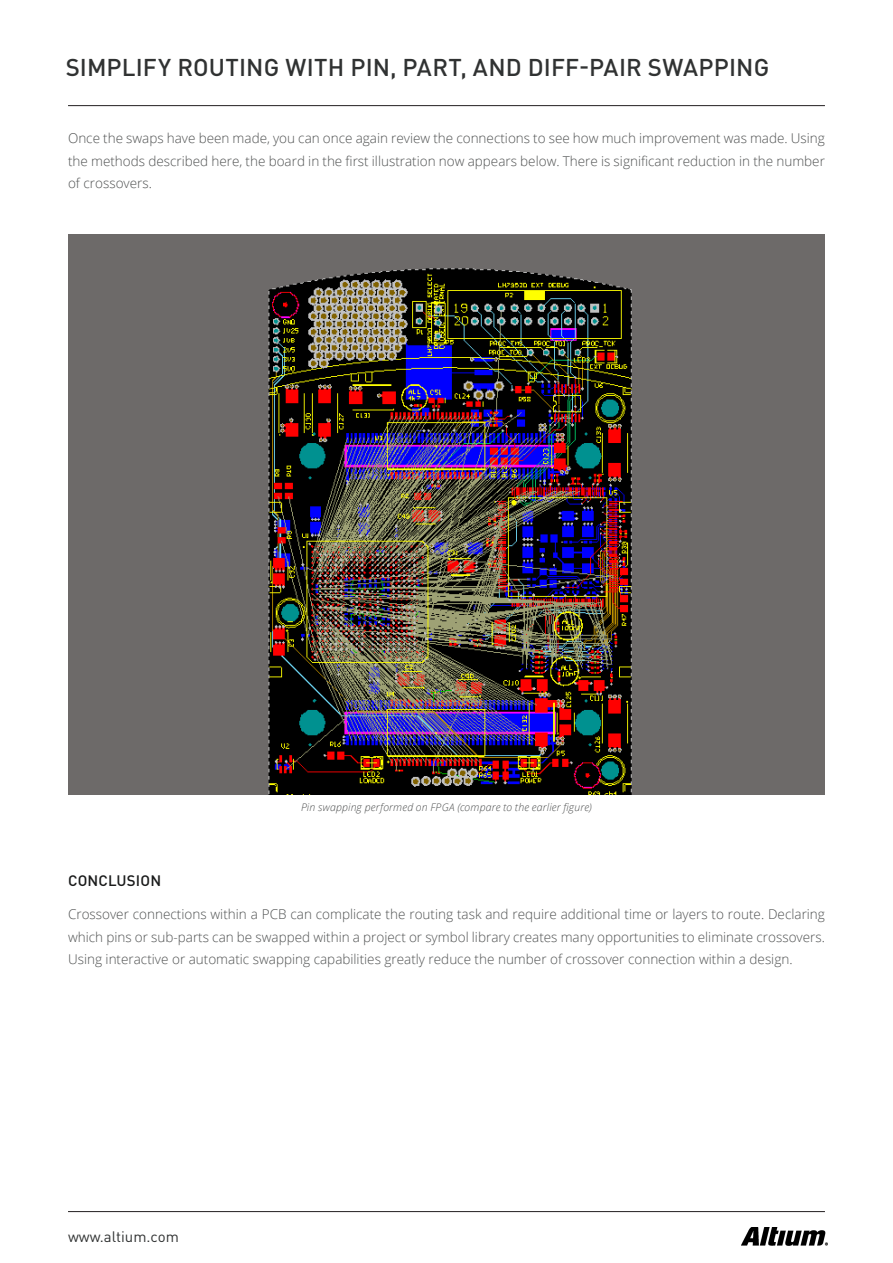
<style>
.page{position:relative;width:893px;height:1263px;background:#fff}
.page>*{position:absolute;margin:0;border:0;box-sizing:border-box;transform-origin:0 0}
.t1{font:500 24px "DIN Pro";letter-spacing:.01em;color:#303232}
.t2{font:15px "DIN Pro";color:#303232}
.Caps_Title{font:500 15px "DIN Pro";letter-spacing:.01em;color:#1a1b1b}
.Basic_Content{font:300 13.5px/22.5px "Open Sans";color:#4f5151;text-align:justify}
.t3{font:italic 300 10.5px "Open Sans";letter-spacing:.015em;color:#4f5151}
</style>
<div class="page">
<img style="left:742px;top:1227px;width:85px;height:19px">
<hr style="left:68px;top:1211px;width:757px;height:1px;background:#231f20">
<hr style="left:68px;top:105px;width:757px;height:1px;background:#231f20">
<img style="left:68px;top:234px;width:757px;height:560px">
<h1 class="t1" style="left:66px;top:51px;width:705px">SIMPLIFY ROUTING WITH PIN, PART, AND DIFF-PAIR SWAPPING</h1>
<p class="Basic_Content" style="left:68px;top:127px;width:758px">Once the swaps have been made, you can once again review the connections to see how much improvement was made. Using the methods described here, the board in the first illustration now appears below. There is significant reduction in the number of crossovers.</p>
<p class="t3" style="left:301px;top:800px;width:292px">Pin swapping performed on FPGA (compare to the earlier figure)</p>
<p class="Caps_Title" style="left:68px;top:870px;width:95px">CONCLUSION</p>
<p class="Basic_Content" style="left:68px;top:903px;width:758px">Crossover connections within a PCB can complicate the routing task and require additional time or layers to route. Declaring which pins or sub-parts can be swapped within a project or symbol library creates many opportunities to eliminate crossovers.<br>Using interactive or automatic swapping capabilities greatly reduce the number of crossover connection within a design.</p>
<p class="t2" style="left:68px;top:1226px;width:112px">www.altium.com</p>
</div>
